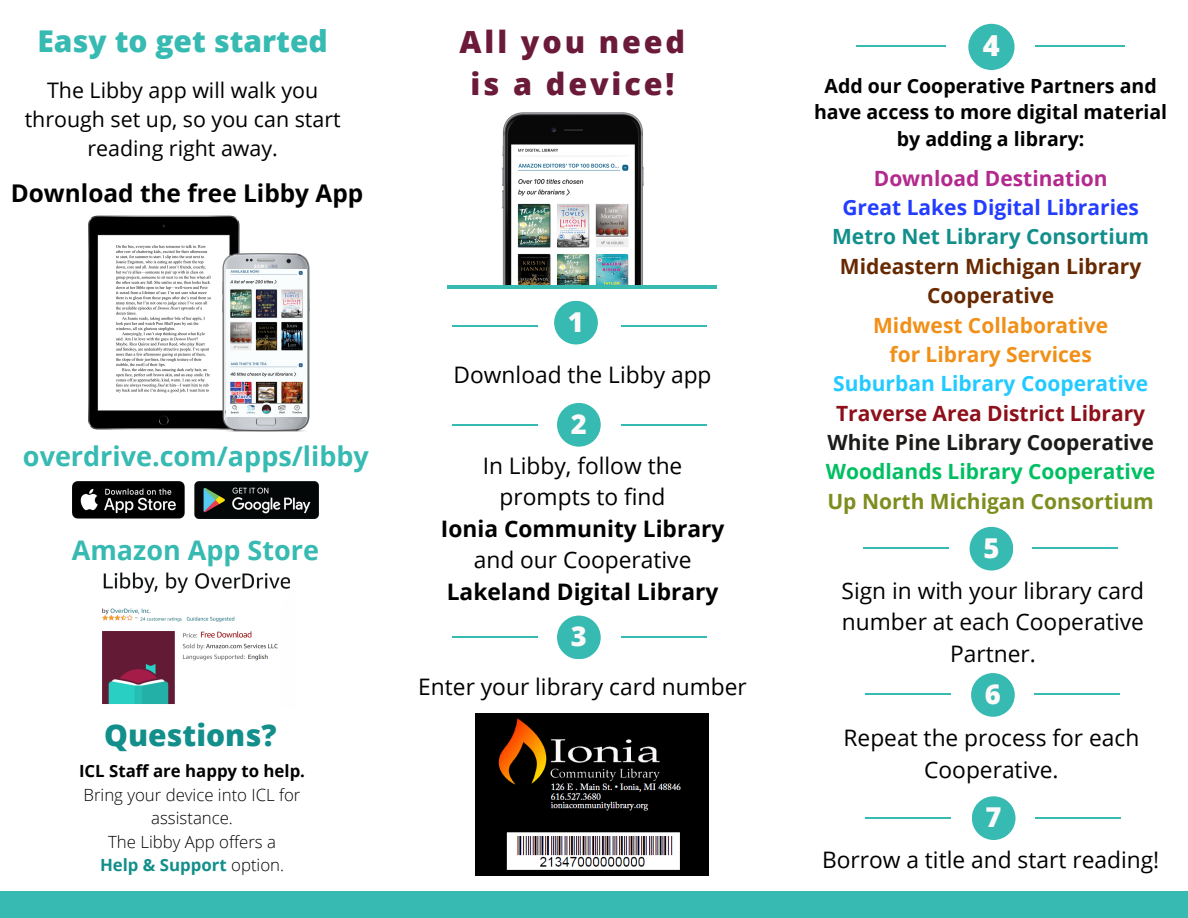
<style>
.page{position:relative;width:1188px;height:918px;background:#fff}
.page>*{position:absolute;margin:0;border:0;box-sizing:border-box;transform-origin:0 0}
.t1{font:800 30.45px/41.7px "Open Sans";letter-spacing:.095em;color:#6b1a39;text-align:center}
.t2{font:800 30px "Open Sans";color:#36bab2}
.t3{font:800 30px "Open Sans";color:#128f8b}
.t4{font:800 28.95px "Open Sans";color:#fbf9fa}
.t5{font:800 27.45px "Open Sans";color:#fbf9fa}
.t6{font:700 27px "Open Sans";color:#36bab2}
.t7{font:700 24.45px "Open Sans";color:#000}
.t8{font:22.8px/31.5px "Open Sans";color:#000;text-align:center}
.t9{font:21.45px/29.2px "Open Sans";color:#000;text-align:center}
.t10{font:700 21px/29.4px "Open Sans";color:#f19018;text-align:center}
.t11{font:700 19.5px/26.8px "Open Sans";color:#000;text-align:center}
.t12{font:300 16.8px/23.5px "Open Sans";color:#000;text-align:center}
.t13{font:700 16.8px "Open Sans";color:#128f8b}
.s1{font-weight:700}
.s2{font-weight:300;color:#000}
.s3{color:#b3298d}
.s4{color:#233dff}
.s5{color:#128f8b}
.s6{color:#672901}
.s7{color:#23caff}
.s8{color:#8d101a}
.s9{color:#1b1b19}
.s10{color:#00bf63}
.s11{color:#7e8d1d}
</style>
<div class="page">
<div style="left:0;top:891px;width:1188px;height:27px;background:#36bab2"></div>
<img style="left:502px;top:112px;width:142px;height:173px">
<hr style="left:447px;top:285px;width:270px;height:3px;background:#36bab2">
<div style="left:554px;top:301px;width:44px;height:43px;background:#36bab2;border-radius:50%"></div>
<hr style="left:452px;top:326px;width:86px;height:1px;background:#36bab2">
<hr style="left:622px;top:326px;width:85px;height:1px;background:#36bab2">
<div style="left:557px;top:403px;width:44px;height:44px;background:#36bab2;border-radius:50%"></div>
<hr style="left:452px;top:424px;width:86px;height:1px;background:#36bab2">
<hr style="left:622px;top:424px;width:85px;height:1px;background:#36bab2">
<hr style="left:452px;top:637px;width:86px;height:1px;background:#36bab2">
<div style="left:557px;top:616px;width:44px;height:43px;background:#36bab2;border-radius:50%"></div>
<hr style="left:622px;top:637px;width:85px;height:1px;background:#36bab2">
<img style="left:475px;top:714px;width:233px;height:162px">
<img style="left:88px;top:215px;width:167px;height:217px">
<img style="left:223px;top:253px;width:87px;height:178px">
<img style="left:226px;top:270px;width:80px;height:146px">
<img style="left:73px;top:482px;width:245px;height:37px">
<div style="left:968px;top:24px;width:47px;height:46px;background:#36bab2;border-radius:50%"></div>
<hr style="left:856px;top:46px;width:90px;height:1px;background:#36bab2">
<hr style="left:1035px;top:46px;width:90px;height:1px;background:#36bab2">
<div style="left:970px;top:527px;width:43px;height:44px;background:#36bab2;border-radius:50%"></div>
<hr style="left:863px;top:548px;width:86px;height:1px;background:#36bab2">
<hr style="left:1033px;top:548px;width:85px;height:1px;background:#36bab2">
<div style="left:971px;top:673px;width:44px;height:44px;background:#36bab2;border-radius:50%"></div>
<hr style="left:865px;top:694px;width:85px;height:1px;background:#36bab2">
<hr style="left:1034px;top:694px;width:86px;height:1px;background:#36bab2">
<div style="left:972px;top:796px;width:44px;height:44px;background:#36bab2;border-radius:50%"></div>
<hr style="left:866px;top:817px;width:85px;height:1px;background:#36bab2">
<hr style="left:1035px;top:817px;width:85px;height:1px;background:#36bab2">
<img style="left:102px;top:572px;width:189px;height:132px">
<p class="t2" style="left:38px;top:20px;width:292px">Easy to get started</p>
<p class="t9" style="left:25px;top:75px;width:318px">The Libby app will walk you through set up, so you can start reading right away.</p>
<p class="t7" style="left:11px;top:176px;width:354px">Download the free Libby App</p>
<h4 class="t6" style="left:23px;top:438px;width:347px">overdrive.com/apps/libby</h4>
<p class="t6" style="left:72px;top:531px;width:249px">Amazon App Store</p>
<h5 class="t3" style="left:104px;top:714px;width:174px">Questions?</h5>
<h3 class="t12" style="left:79px;top:759px;width:228px"><span class="s1">ICL Staff are happy to help.<br></span>Bring your device into ICL for assistance.</h3>
<p class="t12" style="left:108px;top:830px;width:169px">The Libby App offers a</p>
<h4 class="t13" style="left:100px;top:854px;width:186px">Help &amp; Support <span class="s2">option.</span></h4>
<h2 class="t1" style="left:460px;top:21px;width:227px">All you need is a device!</h2>
<h1 class="t4" style="left:983px;top:26px;width:18px">4</h1>
<p class="t11" style="left:814px;top:72px;width:355px">Add our Cooperative Partners and have access to more digital material by adding a library:</p>
<p class="t10" style="left:826px;top:163px;width:331px"><span class="s3">Download Destination<br></span><span class="s4">Great Lakes Digital Libraries<br></span><span class="s5">Metro Net Library Consortium<br></span><span class="s6">Mideastern Michigan Library<br>Cooperative<br></span>Midwest Collaborative<br>for Library Services<br><span class="s7">Suburban Library Cooperative<br></span><span class="s8">Traverse Area District Library<br></span><span class="s9">White Pine Library Cooperative<br></span><span class="s10">Woodlands Library Cooperative<br></span><span class="s11">Up North Michigan Consortium</span></p>
<p class="t5" style="left:983px;top:528px;width:18px">5</p>
<h1 class="t8" style="left:842px;top:574px;width:304px">Sign in with your library card number at each Cooperative<br>Partner.</h1>
<p class="t5" style="left:985px;top:675px;width:18px">6</p>
<p class="t8" style="left:844px;top:722px;width:297px">Repeat the process for each<br>Cooperative.</p>
<h4 class="t5" style="left:986px;top:798px;width:18px">7</h4>
<p class="t8" style="left:822px;top:843px;width:339px">Borrow a title and start reading!</p>
<h4 class="t5" style="left:568px;top:302px;width:18px">1</h4>
<h2 class="t8" style="left:454px;top:358px;width:259px">Download the Libby app</h2>
<p class="t5" style="left:571px;top:404px;width:18px">2</p>
<p class="t8" style="left:441px;top:449px;width:285px">In Libby, follow the prompts to find<br><span class="s1">Ionia Community Library </span>and our Cooperative<br><span class="s1">Lakeland Digital Library</span></p>
<p class="t5" style="left:571px;top:617px;width:18px">3</p>
<p class="t8" style="left:418px;top:671px;width:330px">Enter your library card number</p>
</div>
